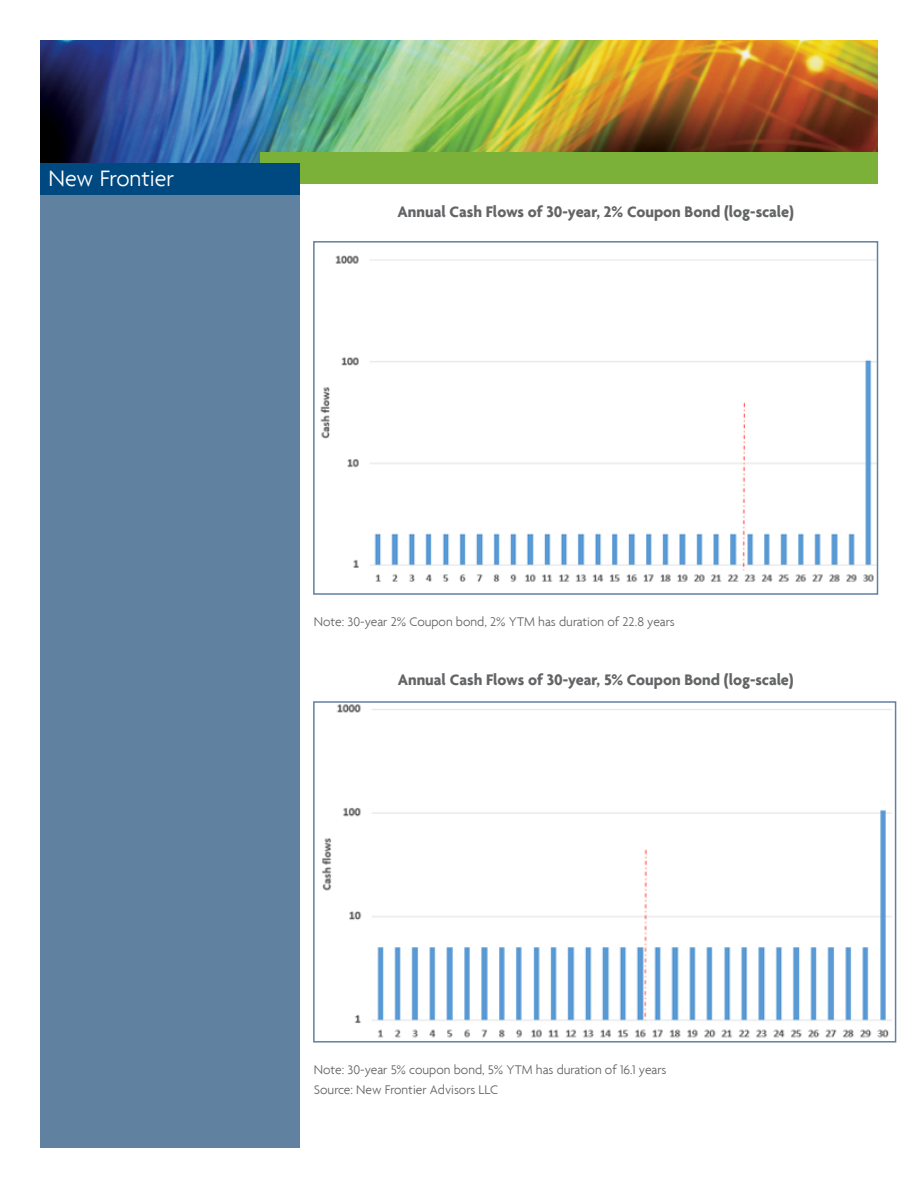
<style>
.page{position:relative;width:918px;height:1188px;background:#fff}
.page>*{position:absolute;margin:0;border:0;box-sizing:border-box;transform-origin:0 0}
.t1{font:300 24px "Agenda";color:#fff}
.t2{font:700 16.5px "Agenda";color:#636466}
.t3{font:300 13.5px/19.8px "Agenda";color:#636466}
</style>
<div class="page">
<div style="left:40px;top:162px;width:260px;height:986px;background:#6082a0"></div>
<img style="left:40px;top:40px;width:838px;height:123px">
<div style="left:260px;top:152px;width:618px;height:32px;background:#7bb138"></div>
<div style="left:40px;top:163px;width:260px;height:32px;background:#004880"></div>
<img style="left:320px;top:255px;width:555px;height:327px">
<div style="left:313px;top:241px;width:565px;height:354px;border:2px solid #6081a0"></div>
<img style="left:322px;top:704px;width:570px;height:334px">
<div style="left:313px;top:701px;width:583px;height:342px;border:2px solid #6081a0"></div>
<h1 class="t1" style="left:48px;top:164px;width:127px">New Frontier</h1>
<p class="t2" style="left:398px;top:202px;width:398px">Annual Cash Flows of 30-year, 2% Coupon Bond (log-scale)</p>
<p class="t3" style="left:314px;top:611px;width:362px">Note: 30-year 2% Coupon bond, 2% YTM has duration of 22.8 years</p>
<p class="t2" style="left:398px;top:670px;width:397px">Annual Cash Flows of 30-year, 5% Coupon Bond (log-scale)</p>
<p class="t3" style="left:314px;top:1059px;width:354px">Note: 30-year 5% coupon bond, 5% YTM has duration of 16.1 years<br>Source: New Frontier Advisors LLC</p>
</div>
